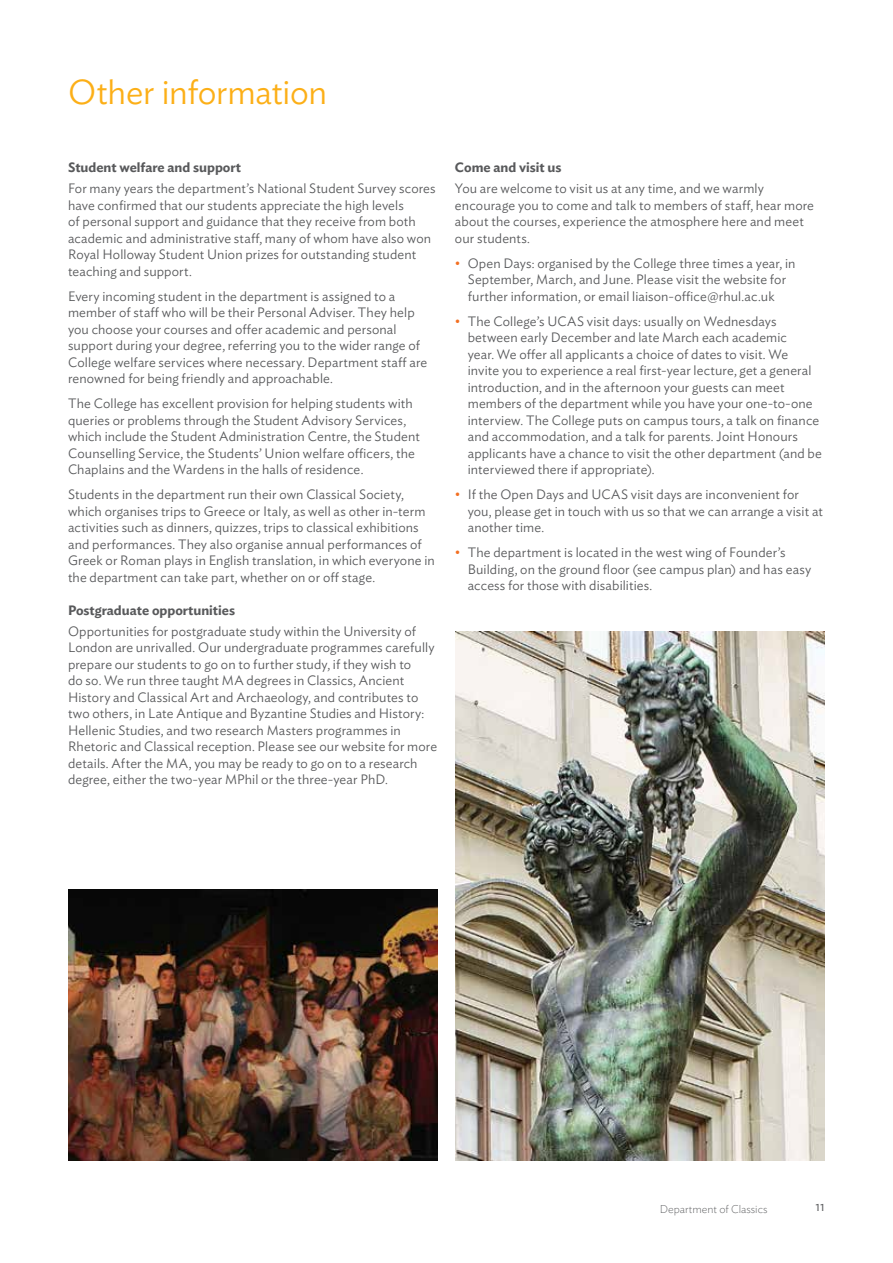
<style>
.page{position:relative;width:893px;height:1263px;background:#fff}
.page>*{position:absolute;margin:0;border:0;box-sizing:border-box;transform-origin:0 0}
.t1{font:300 34.5px "Ideal Sans";letter-spacing:-.01em;color:#fcaf17}
.t2{font:300 14.25px "Ideal Sans";color:#58595b}
.t3{font:300 13.5px/16.5px "Ideal Sans";letter-spacing:.01em;color:#58595b}
.t4{font:600 13.5px "Ideal Sans";color:#58595b}
.t5{font:200 11.25px "Ideal Sans";color:#58595b}
.s1{color:#f36f21}
</style>
<div class="page">
<img style="left:68px;top:889px;width:370px;height:272px">
<img style="left:455px;top:631px;width:370px;height:530px">
<h1 class="t1" style="left:68px;top:66px;width:261px">Other information</h1>
<p class="t4" style="left:68px;top:157px;width:174px">Student welfare and support</p>
<p class="t3" style="left:68px;top:179px;width:369px">For many years the department’s National Student Survey scores have confirmed that our students appreciate the high levels<br>of personal support and guidance that they receive from both academic and administrative staff, many of whom have also won Royal Holloway Student Union prizes for outstanding student teaching and support.</p>
<p class="t3" style="left:68px;top:287px;width:361px">Every incoming student in the department is assigned to a member of staff who will be their Personal Adviser. They help you choose your courses and offer academic and personal support during your degree, referring you to the wider range of College welfare services where necessary. Department staff are renowned for being friendly and approachable.</p>
<p class="t3" style="left:68px;top:394px;width:354px">The College has excellent provision for helping students with queries or problems through the Student Advisory Services, which include the Student Administration Centre, the Student Counselling Service, the Students’ Union welfare officers, the Chaplains and the Wardens in the halls of residence.</p>
<p class="t3" style="left:68px;top:485px;width:368px">Students in the department run their own Classical Society, which organises trips to Greece or Italy, as well as other in-term activities such as dinners, quizzes, trips to classical exhibitions and performances. They also organise annual performances of Greek or Roman plays in English translation, in which everyone in the department can take part, whether on or off stage.</p>
<p class="t4" style="left:68px;top:600px;width:169px">Postgraduate opportunities</p>
<p class="t3" style="left:68px;top:622px;width:371px">Opportunities for postgraduate study within the University of London are unrivalled. Our undergraduate programmes carefully prepare our students to go on to further study, if they wish to<br>do so. We run three taught MA degrees in Classics, Ancient History and Classical Art and Archaeology, and contributes to two others, in Late Antique and Byzantine Studies and History:<br>Hellenic Studies, and two research Masters programmes in Rhetoric and Classical reception. Please see our website for more details. After the MA, you may be ready to go on to a research degree, either the two-year MPhil or the three-year PhD.</p>
<p class="t4" style="left:455px;top:157px;width:108px">Come and visit us</p>
<p class="t3" style="left:455px;top:179px;width:361px">You are welcome to visit us at any time, and we warmly encourage you to come and talk to members of staff, hear more about the courses, experience the atmosphere here and meet our students.</p>
<p class="t3" style="left:468px;top:253px;width:329px;text-indent:-13px"><span class="s1">•</span> Open Days: organised by the College three times a year, in<br>September, March, and June. Please visit the website for further information, or email liaison-office@rhul.ac.uk</p>
<p class="t3" style="left:468px;top:311px;width:356px;text-indent:-13px"><span class="s1">•</span> The College’s UCAS visit days: usually on Wednesdays between early December and late March each academic<br>year. We offer all applicants a choice of dates to visit. We invite you to experience a real first-year lecture, get a general introduction, and in the afternoon your guests can meet members of the department while you have your one-to-one interview. The College puts on campus tours, a talk on finance and accommodation, and a talk for parents. Joint Honours applicants have a chance to visit the other department (and be interviewed there if appropriate).</p>
<p class="t3" style="left:468px;top:485px;width:357px;text-indent:-13px"><span class="s1">•</span> If the Open Days and UCAS visit days are inconvenient for you, please get in touch with us so that we can arrange a visit at another time.</p>
<p class="t3" style="left:468px;top:543px;width:345px;text-indent:-13px"><span class="s1">•</span> The department is located in the west wing of Founder’s<br>Building, on the ground floor (see campus plan) and has easy access for those with disabilities.</p>
<p class="t5" style="left:660px;top:1200px;width:109px">Department of Classics</p>
<p class="t2" style="left:815px;top:1195px;width:11px">11</p>
</div>
